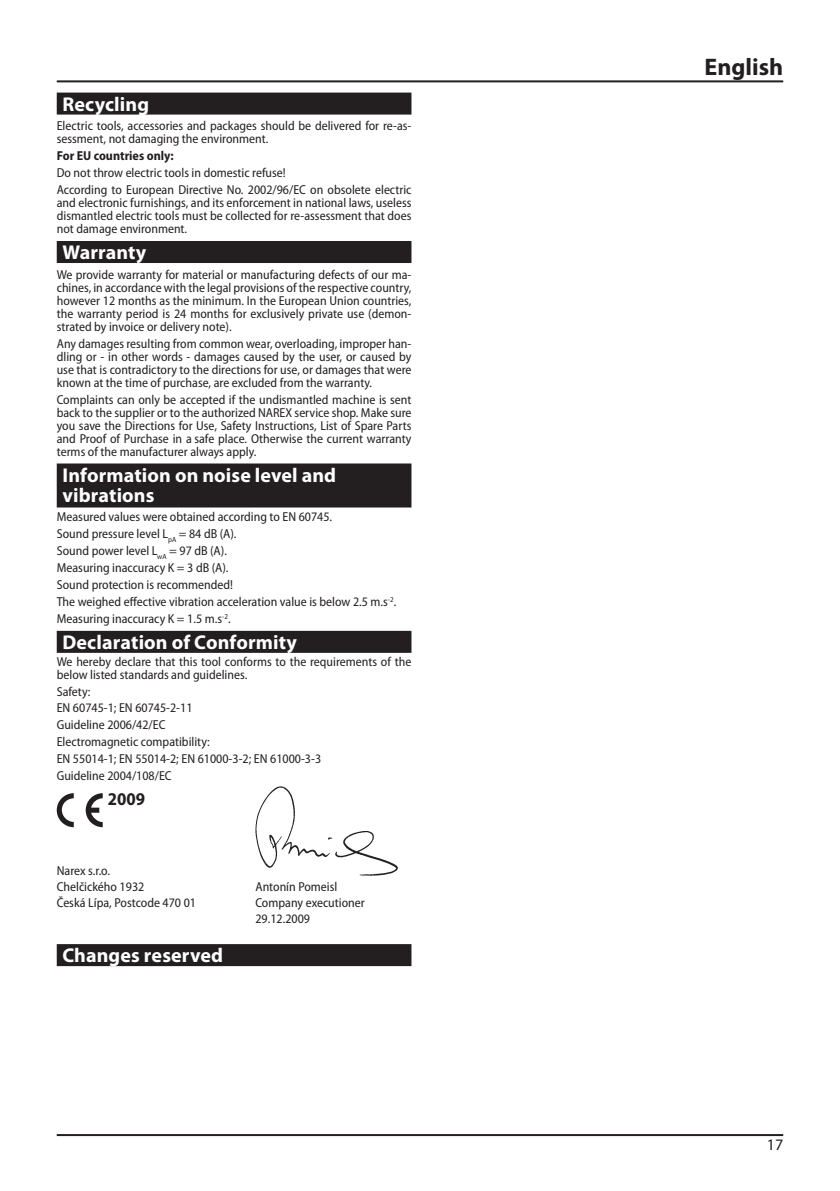
<style>
.page{position:relative;width:840px;height:1191px;background:#fff}
.page>*{position:absolute;margin:0;border:0;box-sizing:border-box;transform-origin:0 0}
.t1{font:700 24px "Myriad Pro";color:#231f20}
.t2{font:700 20px/20px "Myriad Pro";letter-spacing:.005em;color:#fff}
.t3{font:700 semi-condensed 18px "Myriad Pro";color:#231f20}
.t4{font:16px "Myriad Pro";color:#231f20}
.t5{font:semi-condensed 13px/13px "Myriad Pro";color:#231f20}
.t6{font:700 semi-condensed 13px "Myriad Pro";color:#231f20}
</style>
<div class="page">
<hr style="left:57px;top:80px;width:725px;height:2px;background:#231f20">
<hr style="left:57px;top:1134px;width:725px;height:2px;background:#231f20">
<div style="left:57px;top:93px;width:354px;height:22px;background:#231f20"></div>
<div style="left:57px;top:241px;width:354px;height:22px;background:#231f20"></div>
<div style="left:57px;top:463px;width:354px;height:44px;background:#231f20"></div>
<div style="left:57px;top:631px;width:354px;height:22px;background:#231f20"></div>
<div style="left:57px;top:944px;width:354px;height:22px;background:#231f20"></div>
<svg style="left:57px;top:793px;width:46px;height:34px"></svg>
<img style="left:255px;top:786px;width:142px;height:89px">
<h2 class="t2" style="left:62px;top:93px;width:88px">Recycling</h2>
<p class="t5" style="left:57px;top:119px;width:356px">Electric tools, accessories and packages should be delivered for re-as&shy;sessment, not damaging the environment.</p>
<p class="t6" style="left:57px;top:148px;width:118px">For EU countries only:</p>
<p class="t5" style="left:57px;top:164px;width:356px;line-height:17px">Do not throw electric tools in domestic refuse!<br>According to European Directive No. 2002/96/EC on obsolete electric</p>
<p class="t5" style="left:57px;top:196px;width:356px;text-align:justify">and electronic furnishings, and its enforcement in national laws, useless dismantled electric tools must be collected for re-assessment that does not damage environment.</p>
<h2 class="t2" style="left:62px;top:242px;width:85px">Warranty</h2>
<p class="t5" style="left:57px;top:268px;width:356px;text-align:justify">We provide warranty for material or manufacturing defects of our ma&shy;chines, in accordance with the legal provisions of the respective country, however 12 months as the minimum. In the European Union countries, the warranty period is 24 months for exclusively private use (demon&shy;strated by invoice or delivery note).</p>
<p class="t5" style="left:57px;top:337px;width:356px;text-align:justify">Any damages resulting from common wear, overloading, improper han&shy;dling or - in other words - damages caused by the user, or caused by use that is contradictory to the directions for use, or damages that were known at the time of purchase, are excluded from the warranty.</p>
<p class="t5" style="left:57px;top:393px;width:356px;text-align:justify">Complaints can only be accepted if the undismantled machine is sent back to the supplier or to the authorized NAREX service shop. Make sure you save the Directions for Use, Safety Instructions, List of Spare Parts and Proof of Purchase in a safe place. Otherwise the current warranty terms of the manufacturer always apply.</p>
<h2 class="t2" style="left:62px;top:464px;width:275px">Information on noise level and vibrations</h2>
<p class="t5" style="left:57px;top:508px;width:341px;line-height:17px">Measured values were obtained according to EN 60745.<br>Sound pressure level L<sub>pA</sub> = 84 dB (A).<br>Sound power level L<sub>wA</sub> = 97 dB (A).<br>Measuring inaccuracy K = 3 dB (A).<br>Sound protection is recommended!<br>The weighed effective vibration acceleration value is below 2.5 m.s<sup>-2</sup>.<br>Measuring inaccuracy K = 1.5 m.s<sup>-2</sup>.</p>
<h2 class="t2" style="left:62px;top:631px;width:236px">Declaration of Conformity</h2>
<p class="t5" style="left:57px;top:655px;width:356px">We hereby declare that this tool conforms to the requirements of the below listed standards and guidelines.</p>
<p class="t5" style="left:57px;top:683px;width:266px;line-height:17px">Safety:<br>EN 60745-1; EN 60745-2-11<br>Guideline 2006/42/EC<br>Electromagnetic compatibility:<br>EN 55014-1; EN 55014-2; EN 61000-3-2; EN 61000-3-3<br>Guideline 2004/108/EC</p>
<h3 class="t3" style="left:108px;top:789px;width:39px">2009</h3>
<p class="t5" style="left:57px;top:863px;width:89px;line-height:16px">Narex s.r.o.<br>Chelčického 1932</p>
<p class="t5" style="left:255px;top:880px;width:83px">Antonín Pomeisl</p>
<p class="t5" style="left:57px;top:896px;width:141px">Česká Lípa, Postcode 470 01</p>
<p class="t5" style="left:255px;top:895px;width:111px;line-height:16px">Company executioner<br>29.12.2009</p>
<h2 class="t2" style="left:62px;top:944px;width:162px">Changes reserved</h2>
<h1 class="t1" style="left:704px;top:51px;width:80px">English</h1>
<p class="t4" style="left:766px;top:1135px;width:18px">17</p>
</div>
